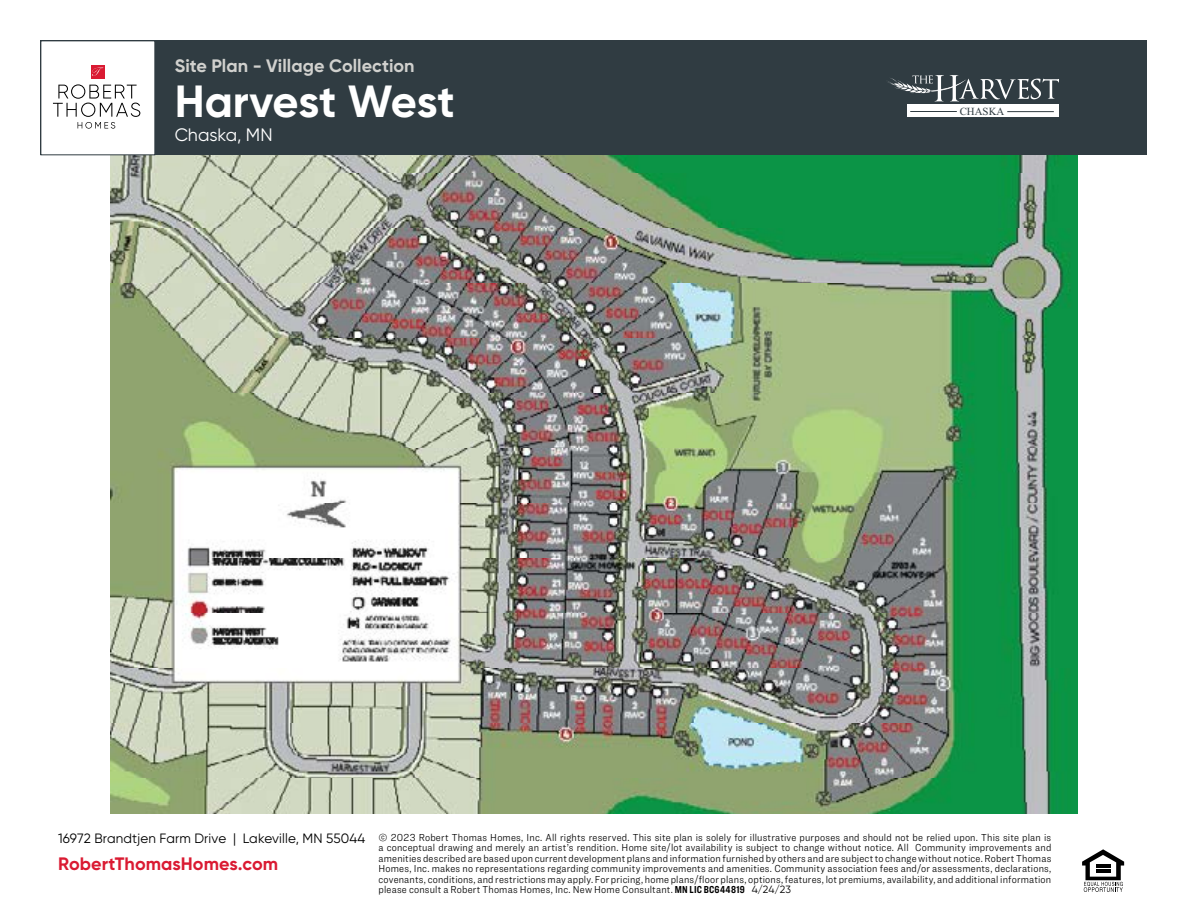
<style>
.page{position:relative;width:1188px;height:918px;background:#fff}
.page>*{position:absolute;margin:0;border:0;box-sizing:border-box;transform-origin:0 0}
.t1{font:700 45px "Gilroy";color:#fff}
.t2{font:700 18px "Gilroy";color:#d1d1ce}
.t3{font:700 18px "Gilroy";color:#da1a32}
.t4{font:18px "Gilroy";color:#fff}
.t5{font:13.5px "Gilroy";letter-spacing:.01em;color:#000}
.t6{font:10.95px "Times New Roman";color:#303c42}
.t7{font:300 10.5px/10.5px "Ringside Narrow";letter-spacing:.015em;color:#000;text-align:justify}
.s1{font-family:"Ringside Compressed";font-weight:700}
.s2{font-family:"Gilroy";font-weight:400}
</style>
<div class="page">
<img style="left:110px;top:155px;width:967px;height:658px">
<div style="left:41px;top:40px;width:1107px;height:115px;background:#303c42"></div>
<div style="left:41px;top:41px;width:114px;height:114px;background:#fff"></div>
<svg style="left:53px;top:84px;width:87px;height:45px"></svg>
<div style="left:91px;top:65px;width:13px;height:13px;background:#da1a32"></div>
<svg style="left:92px;top:67px;width:11px;height:9px"></svg>
<svg style="left:888px;top:75px;width:171px;height:27px"></svg>
<div style="left:907px;top:105px;width:152px;height:12px;background:#fff"></div>
<hr style="left:1007px;top:111px;width:47px;height:1px;background:#303c42">
<hr style="left:910px;top:111px;width:47px;height:1px;background:#303c42">
<svg style="left:1082px;top:849px;width:42px;height:43px"></svg>
<hr style="left:1096px;top:864px;width:15px;height:4px;background:#000">
<hr style="left:1096px;top:869px;width:15px;height:4px;background:#000">
<h2 class="t2" style="left:175px;top:57px;width:241px">Site Plan - Village Collection</h2>
<h1 class="t1" style="left:175px;top:81px;width:282px">Harvest West</h1>
<h2 class="t4" style="left:175px;top:126px;width:99px">Chaska, MN</h2>
<p class="t6" style="left:960px;top:105px;width:46px">CHASKA</p>
<p class="t5" style="left:58px;top:832px;width:309px">16972 Brandtjen Farm Drive | Lakeville, MN 55044</p>
<h2 class="t3" style="left:58px;top:856px;width:221px">RobertThomasHomes.com</h2>
<p class="t7" style="left:378px;top:832px;width:674px">© 2023 Robert Thomas Homes, Inc. All rights reserved. This site plan is solely for illustrative purposes and should not be relied upon. This site plan is a conceptual drawing and merely an artist’s rendition. Home site/lot availability is subject to change without notice. All Community improvements and amenities described are based upon current development plans and information furnished by others and are subject to change without notice. Robert Thomas Homes, Inc. makes no representations regarding community improvements and amenities. Community association fees and/or assessments, declarations, covenants, conditions, and restrictions may apply. For pricing, home plans/floor plans, options, features, lot premiums, availability, and additional information please consult a Robert Thomas Homes, Inc. New Home Consultant. <span class="s1">MN LIC BC644819</span> <span class="s2">4/24/23</span></p>
</div>
